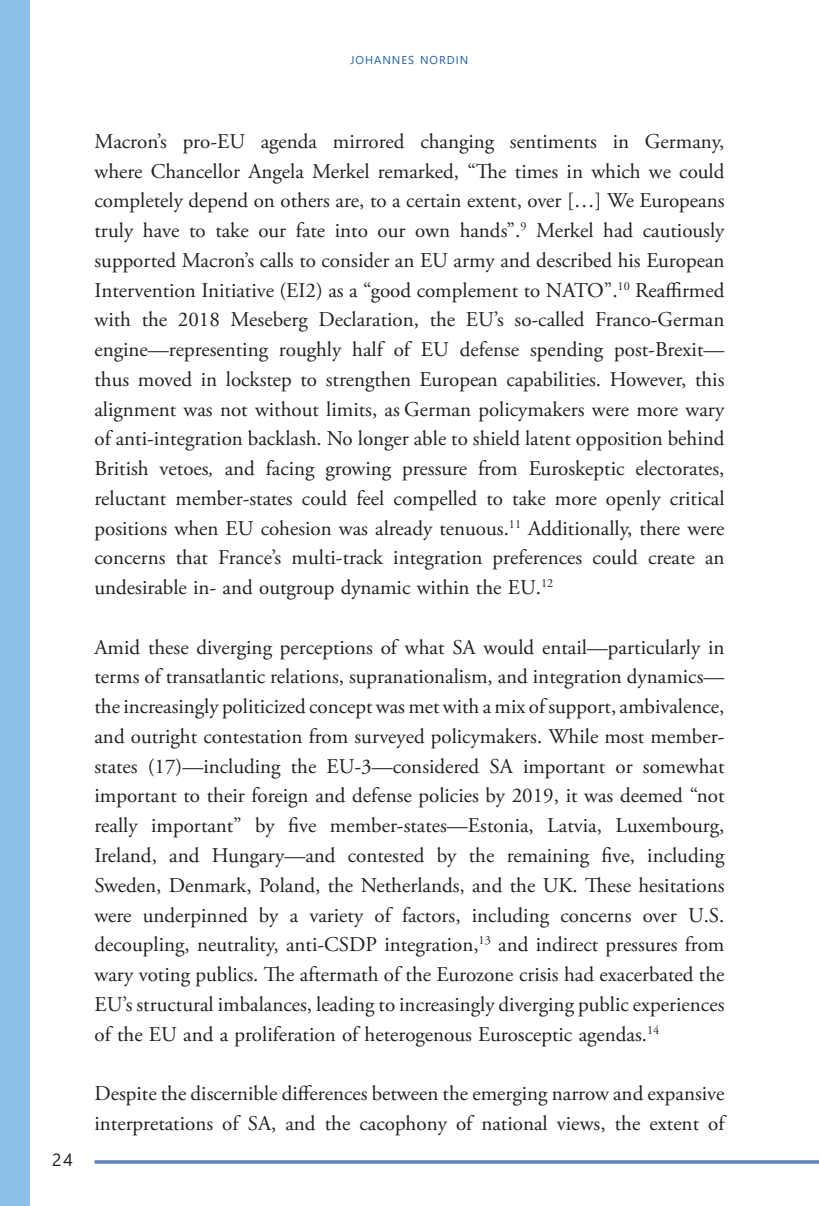
<style>
.page{position:relative;width:819px;height:1206px;background:#fff}
.page>*{position:absolute;margin:0;border:0;box-sizing:border-box;transform-origin:0 0}
.t1{font:21px/29.8px "Adobe Garamond Pro";color:#231f20;text-align:justify}
.t2{font:17.5px "Segoe UI";color:#231f20}
.t3{font:11.38px "Segoe UI";letter-spacing:.085em;color:#215e9f}
.s1{font-style:italic}
</style>
<div class="page">
<div style="left:0;top:0;width:30px;height:1206px;background:#8bc0e8"></div>
<svg style="left:95px;top:1160px;width:723px;height:4px;background:#7691c8"></svg>
<p class="t3" style="left:351px;top:49px;width:119px">JOHANNES NORDIN</p>
<p class="t2" style="left:52px;top:1144px;width:22px">24</p>
<p class="t1" style="left:94px;top:127px;width:632px">Macron’s pro-EU agenda mirrored changing sentiments in Germany, where Chancellor Angela Merkel remarked, “The times in which we could completely depend on others are, to a certain extent, over […] We Europeans truly have to take our fate into our own hands”.<sup>9</sup> Merkel had cautiously supported Macron’s calls to consider an EU army and described his European Intervention Initiative (EI2) as a “good complement to NATO”.<sup>10</sup> Reaffirmed with the 2018 Meseberg Declaration, the EU’s so-called Franco-German engine—representing roughly half of EU defense spending post-Brexit— thus moved in lockstep to strengthen European capabilities. However, this alignment was not without limits, as German policymakers were more wary of anti-integration backlash. No longer able to shield latent opposition behind British vetoes<span class="s1">,</span> and facing growing pressure from Euroskeptic electorates, reluctant member-states could feel compelled to take more openly critical positions when EU cohesion was already tenuous.<sup>11</sup> Additionally, there were concerns that France’s multi-track integration preferences could create an undesirable in- and outgroup dynamic within the EU.<sup>12</sup></p>
<p class="t1" style="left:94px;top:633px;width:632px">Amid these diverging perceptions of what SA would entail—particularly in terms of transatlantic relations, supranationalism, and integration dynamics— the increasingly politicized concept was met with a mix of support, ambivalence, and outright contestation from surveyed policymakers. While most member&shy;states (17)—including the EU-3—considered SA important or somewhat important to their foreign and defense policies by 2019, it was deemed “not really important” by five member-states—Estonia, Latvia, Luxembourg, Ireland, and Hungary—and contested by the remaining five, including Sweden, Denmark, Poland, the Netherlands, and the UK. These hesitations were underpinned by a variety of factors, including concerns over U.S. decoupling, neutrality, anti-CSDP integration,<sup>13</sup> and indirect pressures from wary voting publics. The aftermath of the Eurozone crisis had exacerbated the EU’s structural imbalances, leading to increasingly diverging public experiences of the EU and a proliferation of heterogenous Eurosceptic agendas.<sup>14</sup></p>
<p class="t1" style="left:94px;top:1079px;width:632px">Despite the discernible differences between the emerging narrow and expansive interpretations of SA, and the cacophony of national views, the extent of</p>
</div>
